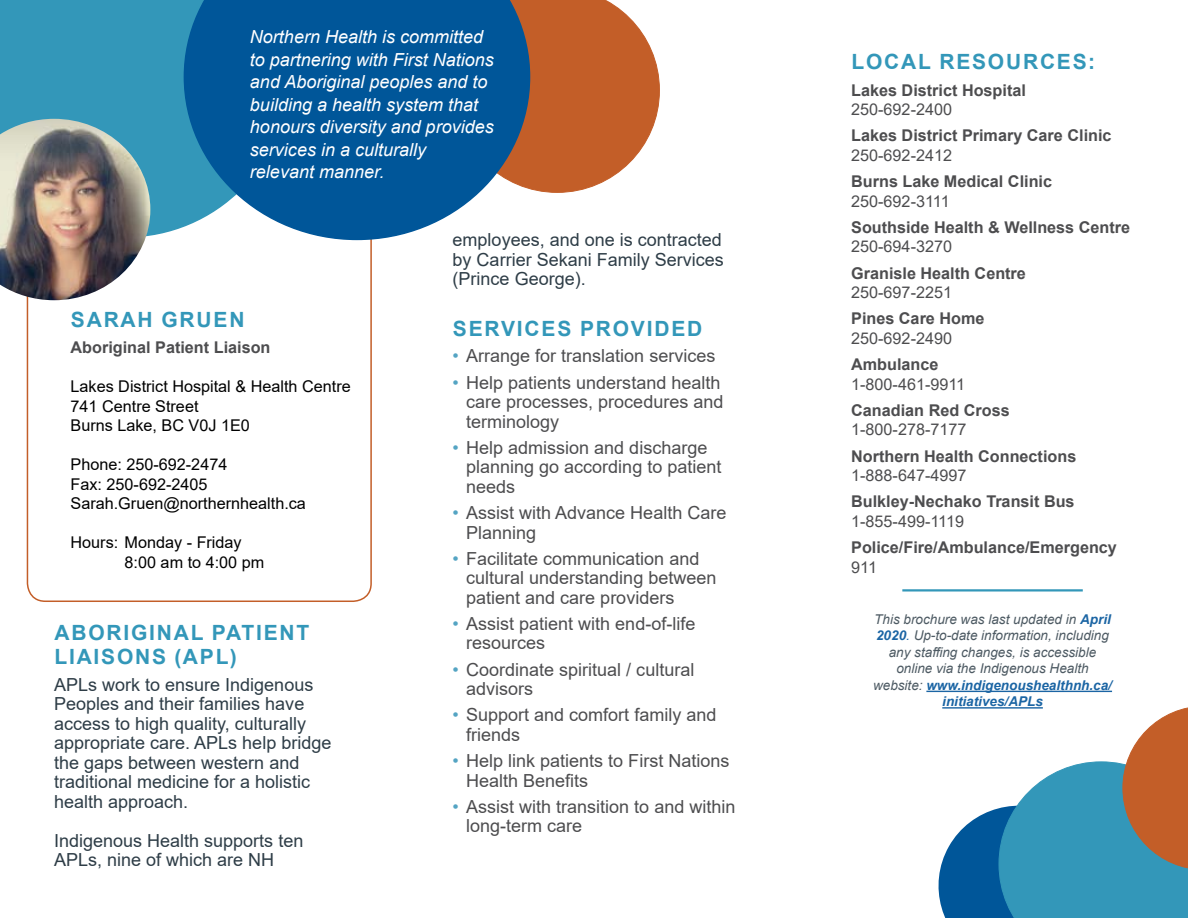
<style>
.page{position:relative;width:1188px;height:918px;background:#fff}
.page>*{position:absolute;margin:0;border:0;box-sizing:border-box;transform-origin:0 0}
.t1{font:700 21px/24px "Arial";letter-spacing:.085em;color:#3397b9}
.t2{font:18px/19.5px "Arial";color:#4d4d4f}
.t3{font:18px/19.5px "Arial";color:#2e3d47}
.t4{font:italic 18px/22.5px "Arial";color:#fff}
.t5{font:700 16.2px "Arial";color:#4d4d4f}
.t6{font:16.2px/19.5px "Arial";color:#000}
.t7{font:16.2px "Arial";color:#4d4d4f}
.t8{font:italic 13.5px/16.5px "Arial";color:#4d5a63;text-align:center}
.s1{color:#54a4c3}
.s2{font-weight:700;color:#1b65a4}
.s3{color:#1b65a4}
</style>
<div class="page">
<svg style="left:530px;top:0;width:129px;height:193px;background:#cb7345"></svg>
<div style="left:0;top:0;width:183px;height:236px;background:#3397b9"></div>
<svg style="left:183px;top:0;width:347px;height:240px;background:#1e68a1"></svg>
<img style="left:0;top:119px;width:150px;height:181px">
<svg style="left:938px;top:707px;width:249px;height:211px"></svg>
<hr style="left:902px;top:589px;width:180px;height:3px;background:#3397b9">
<hr style="left:926px;top:691px;width:185px;height:1px;background:#1b65a4">
<hr style="left:942px;top:707px;width:100px;height:2px;background:#1b65a4">
<p class="t4" style="left:250px;top:26px;width:245px">Northern Health is committed to partnering with First Nations and Aboriginal peoples and to building a health system that honours diversity and provides services in a culturally relevant manner.</p>
<p class="t1" style="left:71px;top:308px;width:175px">SARAH GRUEN</p>
<p class="t5" style="left:70px;top:336px;width:201px">Aboriginal Patient Liaison</p>
<p class="t6" style="left:70px;top:376px;width:281px">Lakes District Hospital &amp; Health Centre<br>741 Centre Street<br>Burns Lake, BC V0J 1E0</p>
<p class="t6" style="left:70px;top:454px;width:237px">Phone: 250-692-2474<br>Fax: 250-692-2405<br>Sarah.Gruen@northernhealth.ca</p>
<p class="t6" style="left:124px;top:532px;width:141px;text-indent:-54px">Hours: Monday - Friday<br>8:00 am to 4:00 pm</p>
<p class="t1" style="left:54px;top:621px;width:256px">ABORIGINAL PATIENT<br>LIAISONS (APL)</p>
<p class="t3" style="left:54px;top:675px;width:279px">APLs work to ensure Indigenous<br>Peoples and their families have access to high quality, culturally appropriate care. APLs help bridge the gaps between western and traditional medicine for a holistic health approach.</p>
<p class="t3" style="left:54px;top:831px;width:251px">Indigenous Health supports ten<br>APLs, nine of which are NH</p>
<p class="t3" style="left:452px;top:230px;width:273px;text-align:justify">employees, and one is contracted by Carrier Sekani Family Services (Prince George).</p>
<p class="t1" style="left:453px;top:317px;width:251px">SERVICES PROVIDED</p>
<p class="t2" style="left:452px;top:346px;width:264px"><span class="s1">•</span> Arrange for translation services</p>
<p class="t2" style="left:466px;top:372px;width:259px;text-indent:-14px"><span class="s1">•</span> Help patients understand health care processes, procedures and terminology</p>
<p class="t2" style="left:466px;top:438px;width:257px;text-indent:-14px"><span class="s1">•</span> Help admission and discharge planning go according to patient needs</p>
<p class="t2" style="left:466px;top:503px;width:262px;text-indent:-14px"><span class="s1">•</span> Assist with Advance Health Care<br>Planning</p>
<p class="t2" style="left:466px;top:549px;width:252px;text-indent:-14px"><span class="s1">•</span> Facilitate communication and cultural understanding between patient and care providers</p>
<p class="t2" style="left:466px;top:614px;width:231px;text-indent:-14px"><span class="s1">•</span> Assist patient with end-of-life resources</p>
<p class="t2" style="left:466px;top:660px;width:230px;text-indent:-14px"><span class="s1">•</span> Coordinate spiritual / cultural advisors</p>
<p class="t2" style="left:466px;top:705px;width:252px;text-indent:-14px"><span class="s1">•</span> Support and comfort family and friends</p>
<p class="t2" style="left:466px;top:751px;width:265px;text-indent:-14px"><span class="s1">•</span> Help link patients to First Nations<br>Health Benefits</p>
<p class="t2" style="left:466px;top:797px;width:271px;text-indent:-14px"><span class="s1">•</span> Assist with transition to and within long-term care</p>
<p class="t1" style="left:851px;top:50px;width:245px">LOCAL RESOURCES:</p>
<p class="t5" style="left:850px;top:78px;width:176px">Lakes District Hospital</p>
<p class="t7" style="left:850px;top:98px;width:102px">250-692-2400</p>
<p class="t5" style="left:850px;top:124px;width:262px">Lakes District Primary Care Clinic</p>
<p class="t7" style="left:850px;top:144px;width:102px">250-692-2412</p>
<p class="t5" style="left:850px;top:170px;width:202px">Burns Lake Medical Clinic</p>
<p class="t7" style="left:850px;top:190px;width:100px">250-692-3111</p>
<p class="t5" style="left:850px;top:216px;width:280px">Southside Health &amp; Wellness Centre</p>
<p class="t7" style="left:850px;top:235px;width:102px">250-694-3270</p>
<p class="t5" style="left:850px;top:261px;width:176px">Granisle Health Centre</p>
<p class="t7" style="left:850px;top:281px;width:102px">250-697-2251</p>
<p class="t5" style="left:850px;top:307px;width:135px">Pines Care Home</p>
<p class="t7" style="left:850px;top:327px;width:102px">250-692-2490</p>
<p class="t5" style="left:850px;top:353px;width:89px">Ambulance</p>
<p class="t7" style="left:850px;top:373px;width:116px">1-800-461-9911</p>
<p class="t5" style="left:850px;top:399px;width:160px">Canadian Red Cross</p>
<p class="t7" style="left:850px;top:418px;width:117px">1-800-278-7177</p>
<p class="t5" style="left:850px;top:444px;width:227px">Northern Health Connections</p>
<p class="t7" style="left:850px;top:464px;width:117px">1-888-647-4997</p>
<p class="t5" style="left:850px;top:490px;width:225px">Bulkley-Nechako Transit Bus</p>
<p class="t7" style="left:850px;top:510px;width:114px">1-855-499-1119</p>
<p class="t5" style="left:850px;top:536px;width:267px">Police/Fire/Ambulance/Emergency</p>
<p class="t7" style="left:850px;top:556px;width:27px">911</p>
<p class="t8" style="left:872px;top:611px;width:240px">This brochure was last updated in <span class="s2">April 2020</span><span class="s3">.</span> Up-to-date information, including any staffing changes, is accessible online via the Indigenous Health website: <span class="s2">www.indigenoushealthnh.ca/ initiatives/APLs</span></p>
</div>
